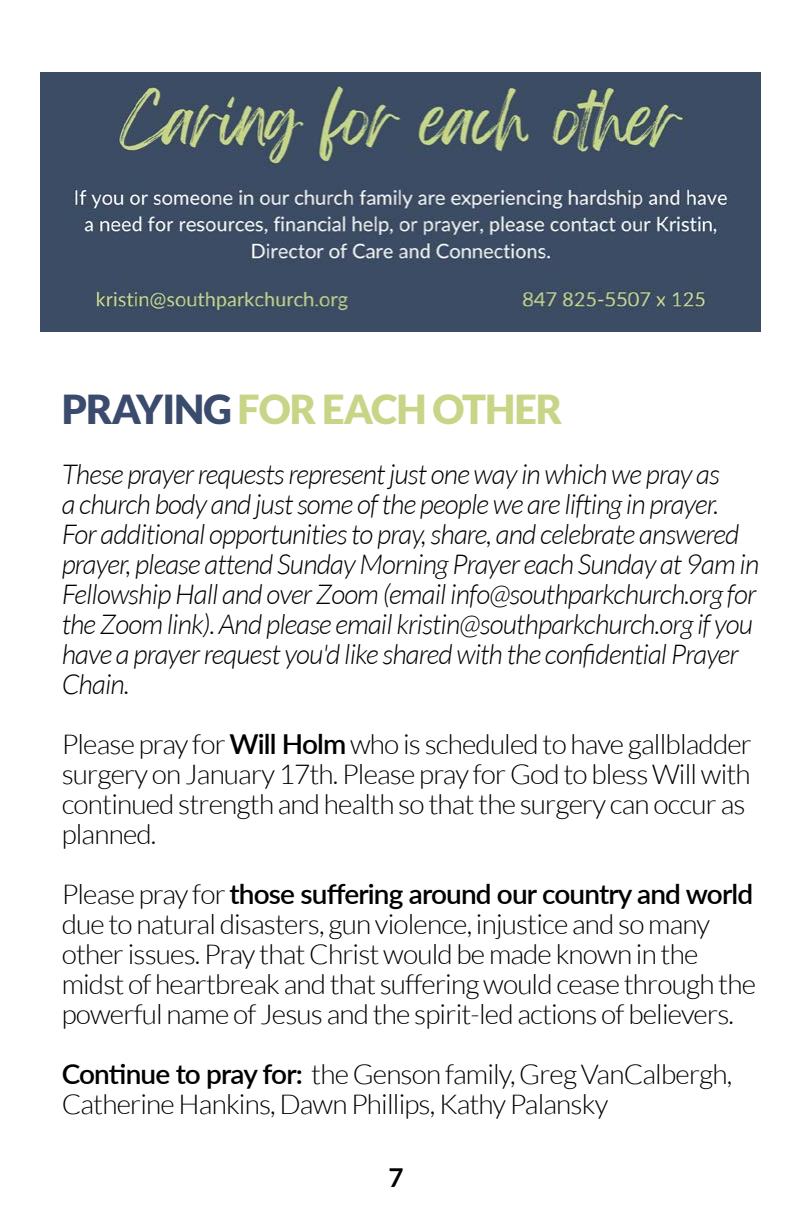
<style>
.page{position:relative;width:792px;height:1224px;background:#fff}
.page>*{position:absolute;margin:0;border:0;box-sizing:border-box;transform-origin:0 0}
.t1{font:900 40px "Lato";letter-spacing:-.025em;color:#c8d587}
.t2{font:300 27.4px/30px "Lato";letter-spacing:-.03em;color:#000}
.t3{font:italic 300 27.4px/30px "Lato";letter-spacing:-.03em;color:#000}
.t4{font:700 26px "Lato";color:#000}
.s1{color:#3b4b6d}
.s2{font-weight:600}
</style>
<div class="page">
<img style="left:40px;top:72px;width:720px;height:259px">
<h1 class="t1" style="left:62px;top:386px;width:502px"><span class="s1">PRAYING</span> FOR EACH OTHER</h1>
<p class="t3" style="left:62px;top:460px;width:699px">These prayer requests represent just one way in which we pray as<br>a church body and just some of the people we are lifting in prayer.<br>For additional opportunities to pray, share, and celebrate answered prayer, please attend Sunday Morning Prayer each Sunday at 9am in Fellowship Hall and over Zoom (email info@southparkchurch.org for the Zoom link). And please email kristin@southparkchurch.org if you have a prayer request you'd like shared with the confidential Prayer Chain.</p>
<p class="t2" style="left:62px;top:729px;width:692px">Please pray for <span class="s2">Will Holm</span> who is scheduled to have gallbladder surgery on January 17th. Please pray for God to bless Will with continued strength and health so that the surgery can occur as planned.</p>
<p class="t2" style="left:62px;top:879px;width:696px">Please pray for <span class="s2">those suffering around our country and world </span>due to natural disasters, gun violence, injustice and so many other issues. Pray that Christ would be made known in the midst of heartbreak and that suffering would cease through the powerful name of Jesus and the spirit-led actions of believers.</p>
<p class="t2" style="left:62px;top:1059px;width:672px"><span class="s2">Continue to pray for:</span> the Genson family, Greg VanCalbergh,<br>Catherine Hankins, Dawn Phillips, Kathy Palansky</p>
<p class="t4" style="left:388px;top:1163px;width:17px">7</p>
</div>
